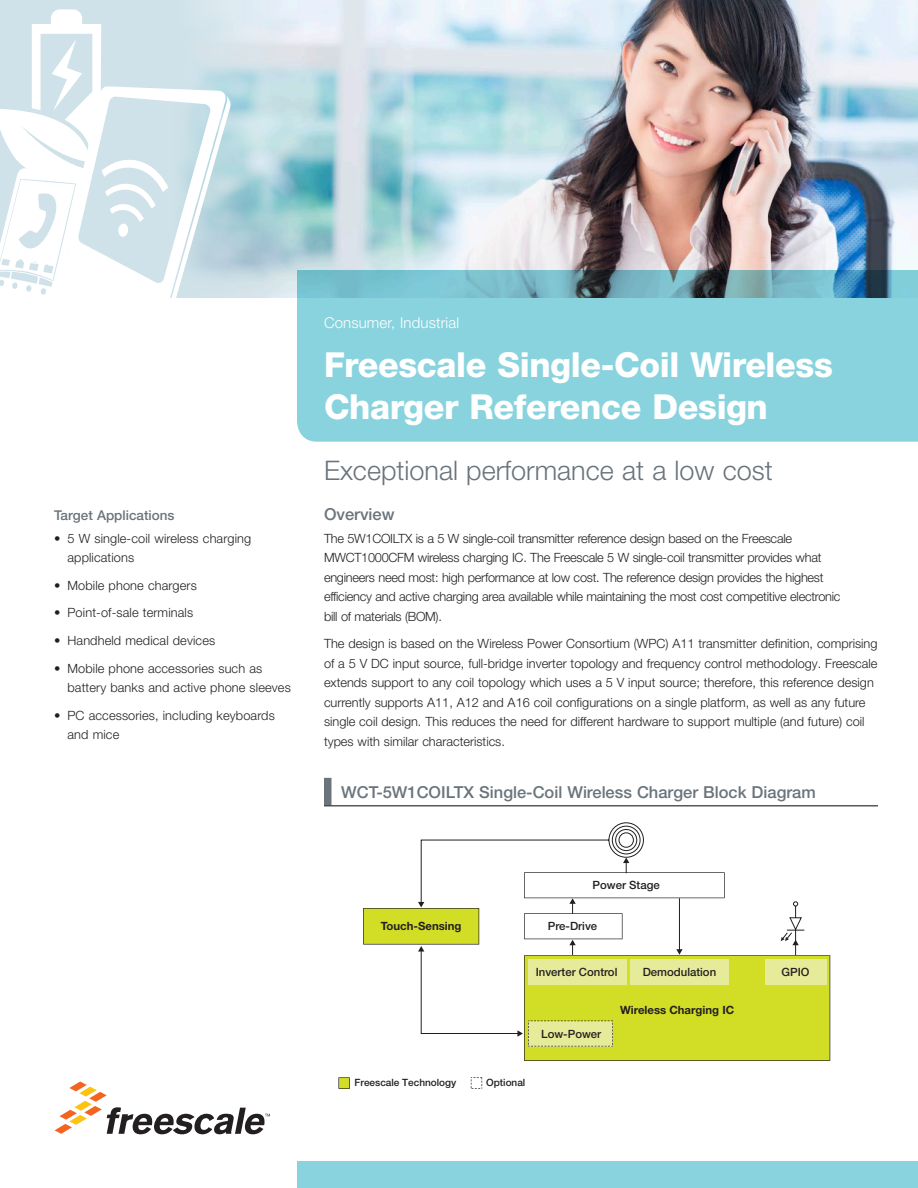
<style>
.page{position:relative;width:918px;height:1188px;background:#fff}
.page>*{position:absolute;margin:0;border:0;box-sizing:border-box;transform-origin:0 0}
.BR11_MainHeader{font:800 34.5px/42px "Helvetica Neue LT Pro";letter-spacing:-.01em;color:#fff}
.BR11_Subhead{font:300 27px "Helvetica Neue LT Pro";color:#6a747b}
.BR11_TableHeader{font:500 16.5px "Helvetica Neue LT Pro";color:#6a747b}
.BR11_Subhead2{font:500 16.5px "Helvetica Neue LT Pro";color:#6a747b}
.BR11_BodyCopy{font:300 15px "Helvetica Neue LT Pro";letter-spacing:.01em;color:#fff}
.t1{font:500 14.1px "Helvetica Neue LT Pro";letter-spacing:.015em;color:#231f20}
.BR11_Subhead3{font:500 13.5px "Helvetica Neue LT Pro";color:#6a747b}
._07_BodyCopy_2013{font:300 12.75px/19.5px "Helvetica Neue LT Pro";color:#231f20}
._07_BodyCopy_2013-2{font:300 12.75px/19.5px "Helvetica Neue LT Pro";letter-spacing:-.02em;color:#231f20}
.BR11_BodyBullets{font:300 12.75px/19.5px "Helvetica Neue LT Pro";letter-spacing:.01em;color:#231f20}
.t2{font:500 11.4px "Helvetica Neue LT Pro";color:#231f20}
.t3{font:700 11.4px "Helvetica Neue LT Pro";color:#231f20}
.t4{font:500 10.05px "Helvetica Neue LT Pro";color:#231f20}
</style>
<div class="page">
<svg style="left:55px;top:1082px;width:215px;height:52px"></svg>
<img style="left:300px;top:0;width:618px;height:270px">
<svg style="left:0;top:0;width:300px;height:297px;background:#bfdae2"></svg>
<div style="left:297px;top:1161px;width:621px;height:27px;background:#88d3de"></div>
<svg style="left:363px;top:822px;width:467px;height:239px"></svg>
<svg style="left:471px;top:1077px;width:11px;height:12px"></svg>
<svg style="left:338px;top:1077px;width:12px;height:12px"></svg>
<div style="left:324px;top:778px;width:8px;height:27px;background:#6a747b"></div>
<hr style="left:324px;top:805px;width:554px;height:1px;background:#231f20">
<svg style="left:0;top:9px;width:231px;height:289px"></svg>
<svg style="left:297px;top:270px;width:621px;height:172px;background:#83cbd7"></svg>
<p class="BR11_Subhead3" style="left:54px;top:507px;width:122px">Target Applications</p>
<p class="BR11_BodyBullets" style="left:68px;top:528px;width:185px;text-indent:-14px">• 5 W single-coil wireless charging applications</p>
<p class="BR11_BodyBullets" style="left:54px;top:575px;width:144px">• Mobile phone chargers</p>
<p class="BR11_BodyBullets" style="left:54px;top:603px;width:141px">• Point-of-sale terminals</p>
<p class="BR11_BodyBullets" style="left:54px;top:631px;width:163px">• Handheld medical devices</p>
<p class="BR11_BodyBullets" style="left:68px;top:658px;width:225px;text-indent:-14px">• Mobile phone accessories such as battery banks and active phone sleeves</p>
<p class="BR11_BodyBullets" style="left:68px;top:705px;width:209px;text-indent:-14px">• PC accessories, including keyboards and mice</p>
<p class="BR11_BodyCopy" style="left:324px;top:314px;width:137px">Consumer, Industrial</p>
<p class="BR11_MainHeader" style="left:324px;top:344px;width:510px">Freescale Single-Coil Wireless<br>Charger Reference Design</p>
<p class="BR11_Subhead" style="left:324px;top:454px;width:450px">Exceptional performance at a low cost</p>
<p class="BR11_Subhead2" style="left:324px;top:504px;width:72px">Overview</p>
<p class="_07_BodyCopy_2013-2" style="left:324px;top:528px;width:518px">The 5W1COILTX is a 5 W single-coil transmitter reference design based on the Freescale MWCT1000CFM wireless charging IC. The Freescale 5 W single-coil transmitter provides what engineers need most: high performance at low cost. The reference design provides the highest efficiency and active charging area available while maintaining the most cost competitive electronic bill of materials (BOM).</p>
<p class="_07_BodyCopy_2013" style="left:324px;top:634px;width:555px">The design is based on the Wireless Power Consortium (WPC) A11 transmitter definition, comprising of a 5 V DC input source, full-bridge inverter topology and frequency control methodology. Freescale extends support to any coil topology which uses a 5 V input source; therefore, this reference design currently supports A11, A12 and A16 coil configurations on a single platform, as well as any future single coil design. This reduces the need for different hardware to support multiple (and future) coil types with similar characteristics.</p>
<p class="t1" style="left:345px;top:777px;width:419px">WCT-5W1COILTX Single-Coil Wireless Charger Block Diagram</p>
<p class="BR11_TableHeader" style="left:341px;top:782px;width:476px">WCT-5W1COILTX Single-Coil Wireless Charger Block Diagram</p>
<p class="t2" style="left:593px;top:878px;width:69px">Power Stage</p>
<p class="t3" style="left:381px;top:918px;width:82px">Touch-Sensing</p>
<p class="t2" style="left:548px;top:919px;width:51px">Pre-Drive</p>
<p class="t2" style="left:536px;top:965px;width:83px">Inverter Control</p>
<p class="t2" style="left:643px;top:965px;width:75px">Demodulation</p>
<p class="t2" style="left:782px;top:965px;width:30px">GPIO</p>
<p class="t4" style="left:355px;top:1077px;width:103px">Freescale Technology</p>
<p class="t4" style="left:486px;top:1077px;width:41px">Optional</p>
<p class="t2" style="left:541px;top:1027px;width:62px">Low-Power</p>
<p class="t3" style="left:620px;top:1003px;width:115px">Wireless Charging IC</p>
</div>
